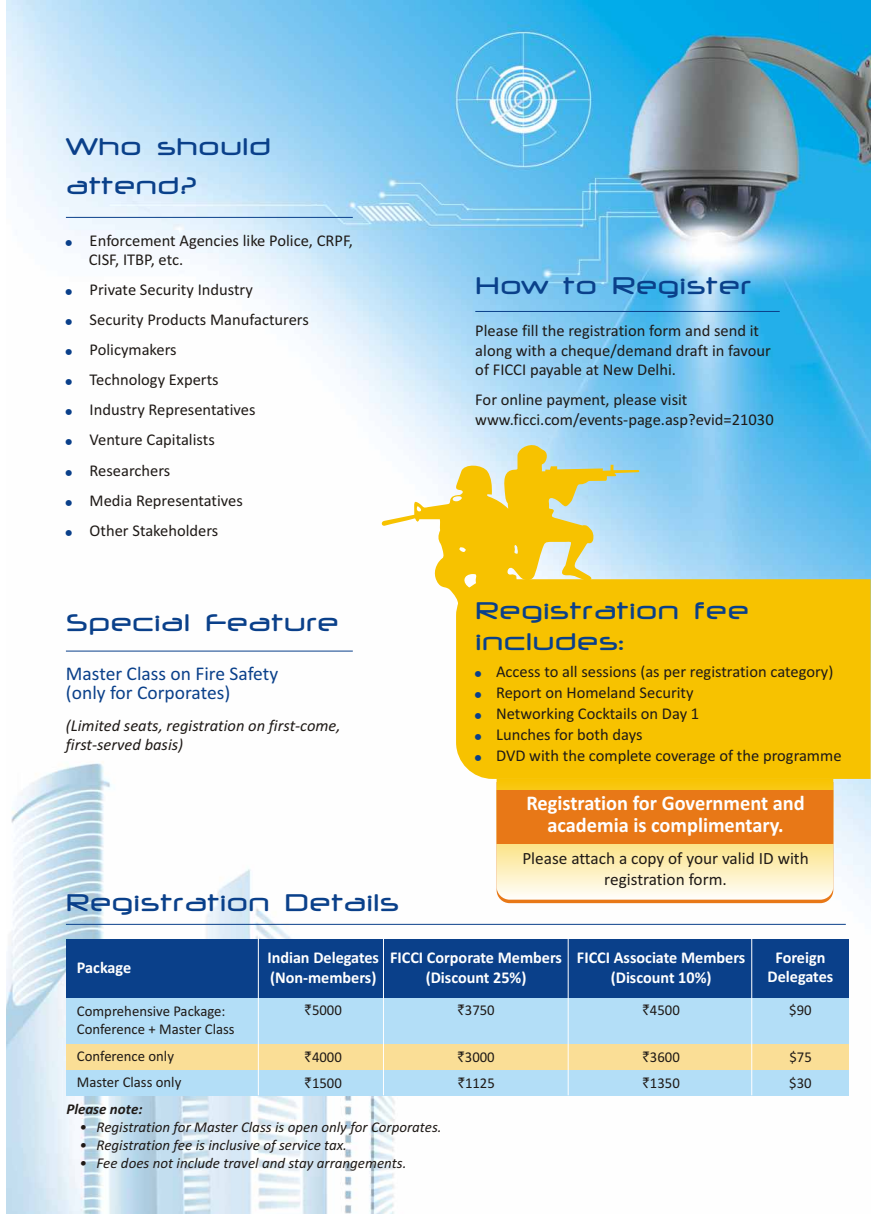
<style>
.page{position:relative;width:877px;height:1214px;background:#fff}
.page>*{position:absolute;margin:0;border:0;box-sizing:border-box;transform-origin:0 0}
.t1{font:500 27px/38.5px "ft 30";color:#0a408a}
.t2{font:700 21px/22.8px "Calibri";color:#fff;text-align:center}
.t3{font:19.5px/19.5px "Calibri";color:#0a408a}
.t4{font:17.25px/20.4px "Calibri";color:#1f1a17;text-align:center}
.t5{font:16.5px/30px "Calibri";color:#1f1a17}
.t6{font:700 16.5px/19.5px "Calibri";color:#fff;text-align:center}
.t7{font:italic 16.5px/19.5px "Calibri";color:#1f1a17}
.t8{font:italic 15px "Calibri";color:#1f1a17}
.t9{font:15px/18.3px "Calibri";color:#1f1a17}
.t10{font:italic 700 15px "Calibri";color:#1f1a17}
.s1{font-family:"Rupee"}
</style>
<div class="page">
<img style="left:6px;top:0;width:864px;height:1213px">
<hr style="left:475px;top:311px;width:305px;height:1px;background:#0a408a">
<hr style="left:66px;top:217px;width:287px;height:1px;background:#0a408a">
<hr style="left:66px;top:650px;width:287px;height:1px;background:#0a408a">
<div style="left:66px;top:939px;width:782px;height:59px;background:#0a408a"></div>
<div style="left:66px;top:998px;width:782px;height:65px;background:#b3def7"></div>
<hr style="left:66px;top:924px;width:780px;height:1px;background:#0a408a">
<div style="left:66px;top:1069px;width:782px;height:26px;background:#b3def7"></div>
<div style="left:66px;top:1044px;width:782px;height:25px;background:#fade96"></div>
<hr style="left:383px;top:932px;width:1px;height:163px;background:#fff">
<hr style="left:258px;top:932px;width:1px;height:163px;background:#fff">
<hr style="left:568px;top:932px;width:1px;height:163px;background:#fff">
<hr style="left:751px;top:932px;width:1px;height:163px;background:#fff">
<svg style="left:380px;top:442px;width:260px;height:163px"></svg>
<div style="left:456px;top:579px;width:414px;height:200px;background:#f7c200"></div>
<svg style="left:496px;top:778px;width:337px;height:125px;background:#fbe299"></svg>
<div style="left:496px;top:790px;width:337px;height:53px;background:#e87817"></div>
<svg style="left:66px;top:240px;width:6px;height:6px"></svg>
<svg style="left:66px;top:289px;width:6px;height:6px"></svg>
<svg style="left:66px;top:319px;width:6px;height:6px"></svg>
<svg style="left:66px;top:349px;width:6px;height:6px"></svg>
<svg style="left:66px;top:379px;width:6px;height:6px"></svg>
<svg style="left:66px;top:409px;width:6px;height:6px"></svg>
<svg style="left:66px;top:439px;width:6px;height:6px"></svg>
<svg style="left:66px;top:469px;width:6px;height:6px"></svg>
<svg style="left:66px;top:499px;width:6px;height:6px"></svg>
<svg style="left:66px;top:529px;width:6px;height:6px"></svg>
<svg style="left:475px;top:671px;width:6px;height:6px"></svg>
<svg style="left:475px;top:692px;width:6px;height:6px"></svg>
<svg style="left:475px;top:713px;width:6px;height:6px"></svg>
<svg style="left:475px;top:734px;width:6px;height:6px"></svg>
<svg style="left:475px;top:755px;width:6px;height:6px"></svg>
<h1 class="t1" style="left:66px;top:128px;width:207px">Who should attend?</h1>
<p class="t5" style="left:89px;top:232px;width:266px;line-height:19.5px">Enforcement Agencies like Police, CRPF,<br>CISF, ITBP, etc.</p>
<p class="t5" style="left:90px;top:276px;width:221px">Private Security Industry<br>Security Products Manufacturers<br>Policymakers<br>Technology Experts<br>Industry Representatives<br>Venture Capitalists<br>Researchers<br>Media Representatives<br>Other Stakeholders</p>
<h1 class="t1" style="left:66px;top:604px;width:275px">Special Feature</h1>
<p class="t3" style="left:66px;top:665px;width:214px">Master Class on Fire Safety (only for Corporates)</p>
<p class="t7" style="left:66px;top:716px;width:276px">(Limited seats, registration on first-come, first-served basis)</p>
<h1 class="t1" style="left:66px;top:884px;width:335px">Registration Details</h1>
<h1 class="t1" style="left:475px;top:268px;width:278px">How to Register</h1>
<p class="t5" style="left:475px;top:322px;width:297px;line-height:19.5px">Please fill the registration form and send it along with a cheque/demand draft in favour of FICCI payable at New Delhi.</p>
<p class="t5" style="left:475px;top:391px;width:300px;line-height:19.5px">For online payment, please visit www.ficci.com/events-page.asp?evid=21030</p>
<h1 class="t1" style="left:475px;top:595px;width:275px;line-height:31px">Registration fee includes:</h1>
<p class="t5" style="left:496px;top:663px;width:347px;line-height:21px">Access to all sessions (as per registration category)<br>Report on Homeland Security<br>Networking Cocktails on Day 1<br>Lunches for both days<br>DVD with the complete coverage of the programme</p>
<p class="t2" style="left:526px;top:793px;width:280px">Registration for Government and academia is complimentary.</p>
<p class="t4" style="left:522px;top:849px;width:288px">Please attach a copy of your valid ID with registration form.</p>
<p class="t6" style="left:77px;top:958px;width:56px">Package</p>
<p class="t6" style="left:390px;top:949px;width:173px">FICCI Corporate Members (Discount 25%)</p>
<p class="t9" style="left:77px;top:1002px;width:159px">Comprehensive Package:<br>Conference + Master Class</p>
<p class="t9" style="left:457px;top:1002px;width:39px"><span class="s1">`</span>3750</p>
<p class="t6" style="left:267px;top:949px;width:113px;text-align:left">Indian Delegates (Non-members)</p>
<p class="t9" style="left:305px;top:1002px;width:39px"><span class="s1">`</span>5000</p>
<p class="t9" style="left:305px;top:1045px;width:39px;line-height:25.8px"><span class="s1">`</span>4000 <span class="s1">`</span>1500</p>
<p class="t9" style="left:789px;top:1049px;width:24px">$75</p>
<p class="t6" style="left:577px;top:949px;width:170px">FICCI Associate Members (Discount 10%)</p>
<p class="t9" style="left:642px;top:1002px;width:39px"><span class="s1">`</span>4500</p>
<p class="t6" style="left:767px;top:949px;width:67px">Foreign<br>Delegates</p>
<p class="t9" style="left:789px;top:1002px;width:24px">$90</p>
<p class="t9" style="left:77px;top:1048px;width:99px">Conference only</p>
<p class="t9" style="left:457px;top:1049px;width:39px"><span class="s1">`</span>3000</p>
<p class="t9" style="left:642px;top:1049px;width:39px"><span class="s1">`</span>3600</p>
<p class="t9" style="left:77px;top:1073px;width:106px">Master Class only</p>
<p class="t9" style="left:789px;top:1074px;width:24px">$30</p>
<p class="t9" style="left:458px;top:1074px;width:39px"><span class="s1">`</span>1125</p>
<p class="t9" style="left:642px;top:1074px;width:39px"><span class="s1">`</span>1350</p>
<p class="t10" style="left:66px;top:1102px;width:78px">Please note:</p>
<p class="t8" style="left:80px;top:1120px;width:363px">• Registration for Master Class is open only for Corporates.</p>
<p class="t8" style="left:80px;top:1138px;width:269px">• Registration fee is inclusive of service tax.</p>
<p class="t8" style="left:80px;top:1156px;width:328px">• Fee does not include travel and stay arrangements.</p>
</div>
